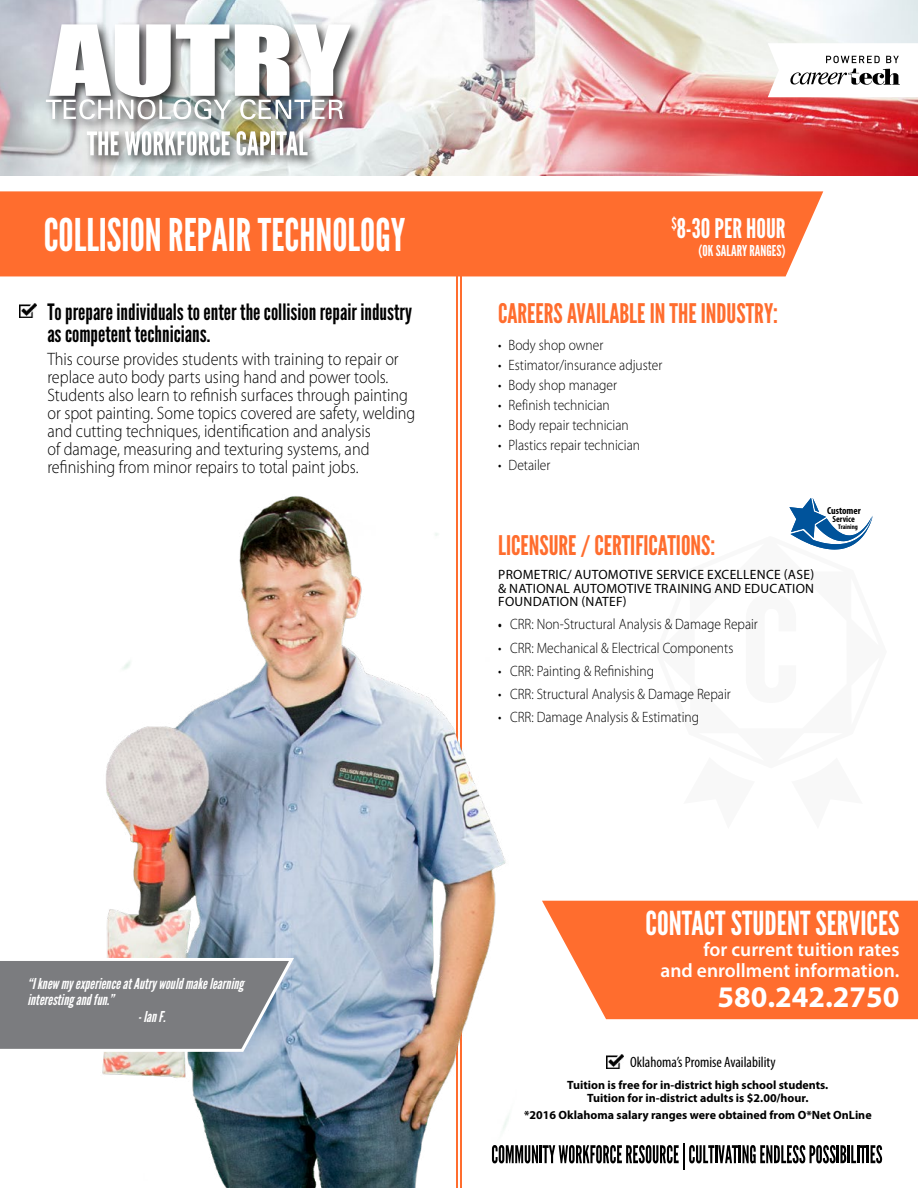
<style>
.page{position:relative;width:918px;height:1188px;background:#fff}
.page>*{position:absolute;margin:0;border:0;box-sizing:border-box;transform-origin:0 0}
.t1{font:45px "League Gothic";color:#fff;scale:.95 1}
.t2{font:33px "League Gothic";color:#fff}
.t3{font:700 30px "Myriad Pro";color:#fff}
.t4{font:27px "League Gothic";color:#ff6d2e}
.t5{font:27px "League Gothic";color:#fff}
.t6{font:22.5px/22.5px "League Gothic";color:#000}
.t7{font:600 19.5px/21px "Myriad Pro";color:#fff;text-align:right}
.t8{font:300 18px/18px "Myriad Pro";color:#000;scale:.9 1}
.t9{font:300 15px "Myriad Pro";color:#000;scale:.9 1}
.t10{font:italic 15px/16.5px "League Gothic";color:#fff}
.t11{font:condensed 15px "Myriad Pro";color:#000}
.t12{font:15px "League Gothic";color:#fff}
.t13{font:13.5px/13.5px "Myriad Pro";letter-spacing:.02em;color:#000;text-align:justify}
.t14{font:700 12px/13.5px "Myriad Pro";color:#000;text-align:center}
.t15{font:700 condensed 10.2px "Myriad Pro";color:#000}
.t16{font:700 condensed 9px "Myriad Pro";color:#000}
.t17{font:700 condensed 6.9px "Myriad Pro";color:#000}
.s1{font-weight:700;font-size:13.5px}
</style>
<div class="page">
<hr style="left:460px;top:228px;width:2px;height:960px;background:#ff6d2e">
<hr style="left:456px;top:228px;width:2px;height:960px;background:#ff6d2e">
<svg style="left:529px;top:1145px;width:150px;height:18px"></svg>
<hr style="left:683px;top:1143px;width:2px;height:26px;background:#000">
<svg style="left:689px;top:1145px;width:193px;height:18px"></svg>
<img style="left:0;top:0;width:918px;height:175px">
<div style="left:0;top:191px;width:823px;height:85px;background:#ff6d2e"></div>
<img style="left:102px;top:496px;width:427px;height:692px">
<svg style="left:0;top:955px;width:296px;height:98px;background:#8a8d91"></svg>
<svg style="left:542px;top:901px;width:376px;height:118px;background:#ff793f"></svg>
<svg style="left:768px;top:43px;width:150px;height:54px"></svg>
<div style="left:43px;top:21px;width:320px;height:147px;background:#000;opacity:.75"></div>
<svg style="left:46px;top:24px;width:305px;height:95px"></svg>
<svg style="left:87px;top:131px;width:32px;height:24px"></svg>
<svg style="left:125px;top:131px;width:105px;height:25px"></svg>
<svg style="left:237px;top:131px;width:33px;height:25px"></svg>
<hr style="left:272px;top:131px;width:3px;height:24px;background:#fff">
<svg style="left:277px;top:131px;width:31px;height:24px"></svg>
<img style="left:607px;top:1054px;width:17px;height:15px">
<img style="left:19px;top:304px;width:18px;height:14px">
<svg style="left:789px;top:498px;width:84px;height:52px"></svg>
<h1 class="t1" style="left:44px;top:209px;width:382px">COLLISION REPAIR TECHNOLOGY</h1>
<h3 class="t5" style="left:671px;top:213px;width:116px"><sup>$</sup>8-30 PER HOUR</h3>
<p class="t12" style="left:698px;top:242px;width:89px">(OK SALARY RANGES)</p>
<p class="t6" style="left:47px;top:300px;width:366px">To prepare individuals to enter the collision repair industry as competent technicians.</p>
<p class="t8" style="left:47px;top:350px;width:410px">This course provides students with training to repair or replace auto body parts using hand and power tools.<br>Students also learn to refinish surfaces through painting or spot painting. Some topics covered are safety, welding and cutting techniques, identification and analysis<br>of damage, measuring and texturing systems, and refinishing from minor repairs to total paint jobs.</p>
<p class="t10" style="left:28px;top:975px;width:218px">“I knew my experience at Autry would make learning interesting and fun.”</p>
<p class="t10" style="left:138px;top:1008px;width:29px">- Ian F.</p>
<h3 class="t4" style="left:498px;top:298px;width:281px">CAREERS AVAILABLE IN THE INDUSTRY:</h3>
<p class="t9" style="left:498px;top:336px;width:118px">• Body shop owner</p>
<p class="t9" style="left:498px;top:356px;width:184px">• Estimator/insurance adjuster</p>
<p class="t9" style="left:498px;top:376px;width:134px">• Body shop manager</p>
<p class="t9" style="left:498px;top:396px;width:126px">• Refinish technician</p>
<p class="t9" style="left:498px;top:416px;width:147px">• Body repair technician</p>
<p class="t9" style="left:498px;top:436px;width:159px">• Plastics repair technician</p>
<p class="t9" style="left:498px;top:456px;width:60px">• Detailer</p>
<h3 class="t4" style="left:498px;top:529px;width:219px">LICENSURE / CERTIFICATIONS:</h3>
<p class="t13" style="left:498px;top:568px;width:318px">PROMETRIC/ AUTOMOTIVE SERVICE EXCELLENCE (ASE) &amp; NATIONAL AUTOMOTIVE TRAINING AND EDUCATION FOUNDATION (NATEF)</p>
<p class="t9" style="left:498px;top:616px;width:290px"><span class="s1">•</span> CRR: Non-Structural Analysis &amp; Damage Repair</p>
<p class="t9" style="left:498px;top:639px;width:263px">• CRR: Mechanical &amp; Electrical Components</p>
<p class="t9" style="left:498px;top:663px;width:175px">• CRR: Painting &amp; Refinishing</p>
<p class="t9" style="left:498px;top:686px;width:260px">• CRR: Structural Analysis &amp; Damage Repair</p>
<p class="t9" style="left:498px;top:709px;width:225px">• CRR: Damage Analysis &amp; Estimating</p>
<p class="t15" style="left:827px;top:505px;width:35px">Customer</p>
<p class="t16" style="left:832px;top:514px;width:24px">Service</p>
<p class="t17" style="left:838px;top:523px;width:21px">Training</p>
<h2 class="t2" style="left:646px;top:904px;width:255px">CONTACT STUDENT SERVICES</h2>
<p class="t7" style="left:661px;top:939px;width:240px">for current tuition rates<br>and enrollment information.</p>
<h3 class="t3" style="left:717px;top:980px;width:184px">580.242.2750</h3>
<p class="t11" style="left:630px;top:1054px;width:147px">Oklahoma’s Promise Availability</p>
<p class="t14" style="left:567px;top:1078px;width:263px">Tuition is free for in-district high school students.<br>Tuition for in-district adults is $2.00/hour.</p>
<p class="t14" style="left:524px;top:1108px;width:349px">*2016 Oklahoma salary ranges were obtained from O*Net OnLine</p>
</div>
